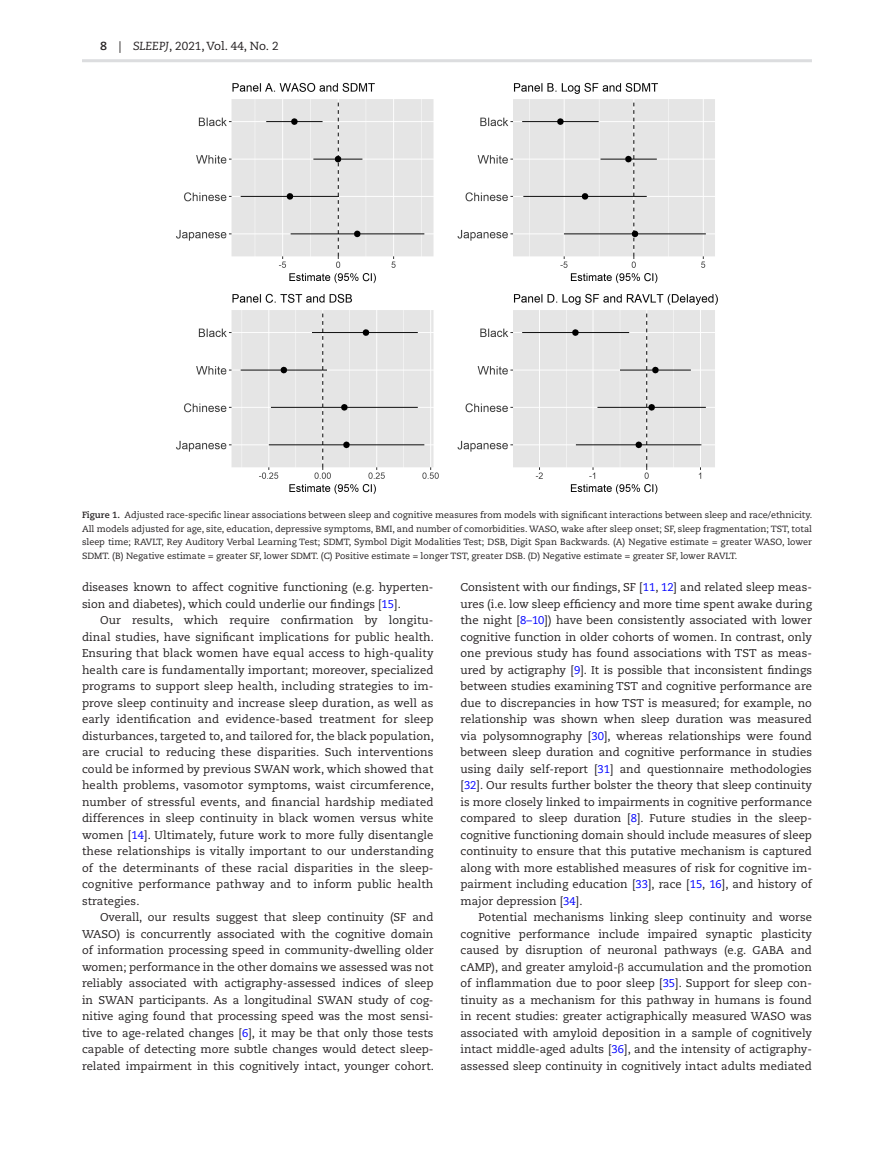
<style>
.page{position:relative;width:894px;height:1174px;background:#fff}
.page>*{position:absolute;margin:0;border:0;box-sizing:border-box;transform-origin:0 0}
.t1{font:11.7px "Caecilia LT Std";color:#231f20}
.t2{font:11.25px/16.5px "Caecilia LT Std";color:#231f20;text-align:justify}
.t3{font:9px/13.5px "Caecilia LT Std";color:#231f20;text-align:justify}
.s1{font-weight:700}
.s2{font-style:italic}
.s3{color:#00f}
.s4{font-family:"Gandhari Unicode"}
</style>
<div class="page">
<hr style="left:82px;top:59px;width:729px;height:3px;background:#dcdddf">
<img style="left:176px;top:83px;width:542px;height:411px">
<p class="t1" style="left:100px;top:39px;width:180px"><span class="s1">8</span> | <span class="s2">SLEEPJ</span>, 2021, Vol. 44, No. 2</p>
<p class="t3" style="left:82px;top:509px;width:731px"><span class="s1">Figure 1.</span> Adjusted race-specific linear associations between sleep and cognitive measures from models with significant interactions between sleep and race/ethnicity.<br>All models adjusted for age, site, education, depressive symptoms, BMI, and number of comorbidities. WASO, wake after sleep onset; SF, sleep fragmentation; TST, total sleep time; RAVLT, Rey Auditory Verbal Learning Test; SDMT, Symbol Digit Modalities Test; DSB, Digit Span Backwards. (A) Negative estimate = greater WASO, lower SDMT. (B) Negative estimate = greater SF, lower SDMT. (C) Positive estimate = longer TST, greater DSB. (D) Negative estimate = greater SF, lower RAVLT.</p>
<p class="t2" style="left:82px;top:579px;width:353px">diseases known to affect cognitive functioning (e.g. hyperten&shy;sion and diabetes), which could underlie our findings [<span class="s3">15</span>].</p>
<p class="t2" style="left:82px;top:612px;width:353px;text-indent:18px">Our results, which require confirmation by longitu&shy;dinal studies, have significant implications for public health.<br>Ensuring that black women have equal access to high-quality health care is fundamentally important; moreover, specialized programs to support sleep health, including strategies to im&shy;prove sleep continuity and increase sleep duration, as well as early identification and evidence-based treatment for sleep disturbances, targeted to, and tailored for, the black population, are crucial to reducing these disparities. Such interventions could be informed by previous SWAN work, which showed that health problems, vasomotor symptoms, waist circumference, number of stressful events, and financial hardship mediated differences in sleep continuity in black women versus white women [<span class="s3">14</span>]. Ultimately, future work to more fully disentangle these relationships is vitally important to our understanding of the determinants of these racial disparities in the sleep&shy;cognitive performance pathway and to inform public health strategies.</p>
<p class="t2" style="left:82px;top:909px;width:353px;text-indent:18px">Overall, our results suggest that sleep continuity (SF and WASO) is concurrently associated with the cognitive domain of information processing speed in community-dwelling older women; performance in the other domains we assessed was not reliably associated with actigraphy-assessed indices of sleep in SWAN participants. As a longitudinal SWAN study of cog&shy;nitive aging found that processing speed was the most sensi&shy;tive to age-related changes [<span class="s3">6</span>], it may be that only those tests capable of detecting more subtle changes would detect sleep&shy;related impairment in this cognitively intact, younger cohort.</p>
<p class="t2" style="left:460px;top:579px;width:353px">Consistent with our findings, SF [<span class="s3">11</span>, <span class="s3">12</span>] and related sleep meas&shy;ures (i.e. low sleep efficiency and more time spent awake during the night [<span class="s3">8–10</span>]) have been consistently associated with lower cognitive function in older cohorts of women. In contrast, only one previous study has found associations with TST as meas&shy;ured by actigraphy [<span class="s3">9</span>]. It is possible that inconsistent findings between studies examining TST and cognitive performance are due to discrepancies in how TST is measured; for example, no relationship was shown when sleep duration was measured via polysomnography [<span class="s3">30</span>], whereas relationships were found between sleep duration and cognitive performance in studies using daily self-report [<span class="s3">31</span>] and questionnaire methodologies [<span class="s3">32</span>]. Our results further bolster the theory that sleep continuity is more closely linked to impairments in cognitive performance compared to sleep duration [<span class="s3">8</span>]. Future studies in the sleep&shy;cognitive functioning domain should include measures of sleep continuity to ensure that this putative mechanism is captured along with more established measures of risk for cognitive im&shy;pairment including education [<span class="s3">33</span>], race [<span class="s3">15</span>, <span class="s3">16</span>], and history of major depression [<span class="s3">34</span>].</p>
<p class="t2" style="left:460px;top:909px;width:353px;text-indent:18px">Potential mechanisms linking sleep continuity and worse cognitive performance include impaired synaptic plasticity caused by disruption of neuronal pathways (e.g. GABA and cAMP), and greater amyloid-<span class="s4">β</span> accumulation and the promotion of inflammation due to poor sleep [<span class="s3">35</span>]. Support for sleep con&shy;tinuity as a mechanism for this pathway in humans is found in recent studies: greater actigraphically measured WASO was associated with amyloid deposition in a sample of cognitively intact middle-aged adults [<span class="s3">36</span>], and the intensity of actigraphy&shy;assessed sleep continuity in cognitively intact adults mediated</p>
</div>
